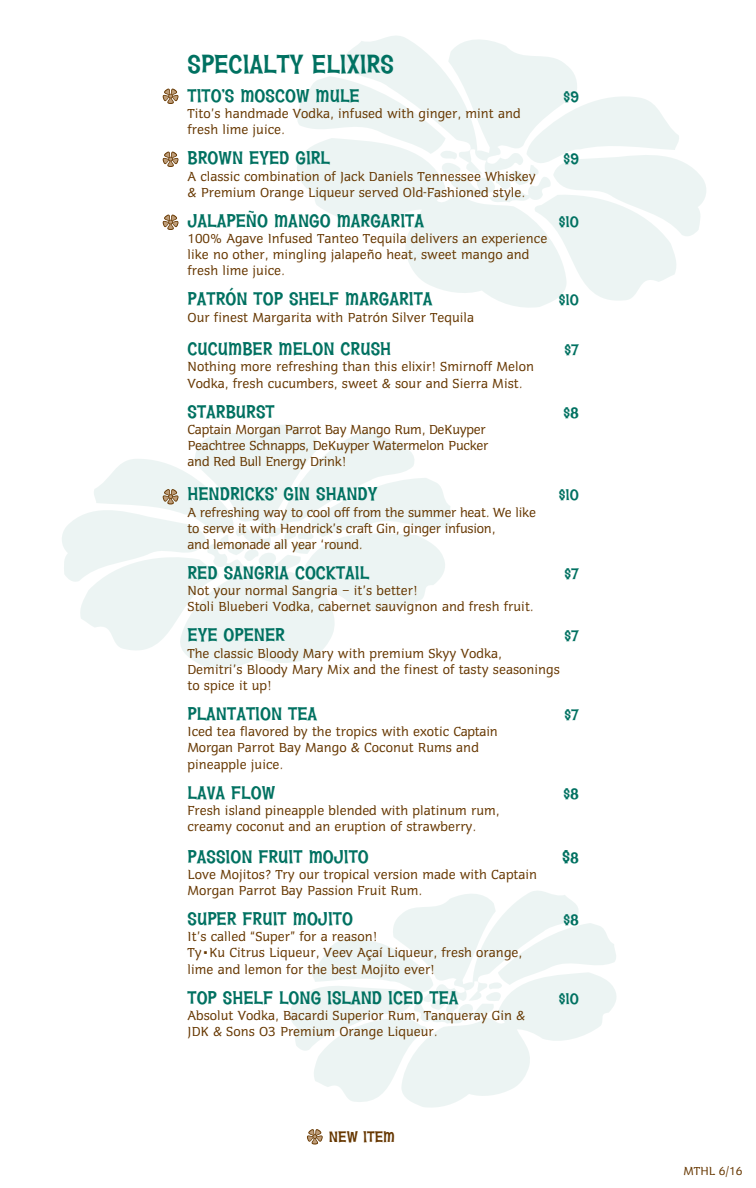
<style>
.page{position:relative;width:756px;height:1188px;background:#fff}
.page>*{position:absolute;margin:0;border:0;box-sizing:border-box;transform-origin:0 0}
.t1{font:25.5px "Hawaiian Aloha BTN Bold";color:#007161}
.t2{font:18px "Hawaiian Aloha BTN Bold";color:#007161}
.t3{font:15px "Hawaiian Aloha BTN Bold";color:#007161}
.t4{font:15px "Hawaiian Aloha BTN Bold";color:#663700}
.t5{font:13.5px/16.2px "Imperial DTCT";color:#663700}
.t6{font:13.5px/16.2px "Imperial DTCT";letter-spacing:-.02em;color:#663700}
.t7{font:12px "Imperial DTCT";color:#663700}
.s1{font-size:15px}
</style>
<div class="page">
<svg style="left:297px;top:36px;width:409px;height:272px;fill:#ecf4f3"></svg>
<svg style="left:62px;top:425px;width:389px;height:243px;fill:#ecf4f3"></svg>
<svg style="left:290px;top:891px;width:326px;height:217px;fill:#ecf4f3"></svg>
<svg style="left:307px;top:1129px;width:16px;height:15px"></svg>
<svg style="left:163px;top:489px;width:15px;height:15px"></svg>
<svg style="left:163px;top:89px;width:15px;height:15px"></svg>
<svg style="left:163px;top:152px;width:15px;height:15px"></svg>
<svg style="left:163px;top:215px;width:15px;height:15px"></svg>
<h1 class="t1" style="left:188px;top:48px;width:208px">SPECIALTY ELIXIRS</h1>
<h2 class="t2" style="left:188px;top:84px;width:174px">TITO’S MOSCOW MULE</h2>
<p class="t3" style="left:564px;top:87px;width:17px">$9</p>
<p class="t5" style="left:188px;top:106px;width:335px">Tito’s handmade Vodka, infused with ginger, mint and fresh lime juice.</p>
<h2 class="t2" style="left:188px;top:147px;width:144px">BROWN EYED GIRL</h2>
<p class="t3" style="left:564px;top:150px;width:17px">$9</p>
<p class="t5" style="left:188px;top:168px;width:350px">A classic combination of Jack Daniels Tennessee Whiskey &amp; Premium Orange Liqueur served Old-Fashioned style.</p>
<h2 class="t2" style="left:188px;top:209px;width:238px">JALAPEÑO MANGO MARGARITA</h2>
<p class="t3" style="left:559px;top:212px;width:22px">$10</p>
<p class="t5" style="left:188px;top:231px;width:361px">100% Agave Infused Tanteo Tequila delivers an experience like no other, mingling jalapeño heat, sweet mango and fresh lime juice.</p>
<h2 class="t2" style="left:188px;top:288px;width:247px">PATRÓN TOP SHELF MARGARITA</h2>
<p class="t3" style="left:559px;top:291px;width:22px">$10</p>
<p class="t5" style="left:188px;top:309px;width:288px">Our finest Margarita with Patrón Silver Tequila</p>
<h2 class="t2" style="left:188px;top:338px;width:205px">CUCUMBER MELON CRUSH</h2>
<p class="t3" style="left:564px;top:341px;width:16px">$7</p>
<p class="t5" style="left:188px;top:359px;width:348px">Nothing more refreshing than this elixir! Smirnoff Melon<br>Vodka, fresh cucumbers, sweet &amp; sour and Sierra Mist.</p>
<h2 class="t2" style="left:188px;top:400px;width:89px">STARBURST</h2>
<p class="t3" style="left:563px;top:403px;width:17px">$8</p>
<p class="t6" style="left:188px;top:421px;width:302px">Captain Morgan Parrot Bay Mango Rum, DeKuyper<br>Peachtree Schnapps, DeKuyper Watermelon Pucker and Red Bull Energy Drink!</p>
<h2 class="t2" style="left:188px;top:483px;width:192px">HENDRICKS’ GIN SHANDY</h2>
<p class="t3" style="left:559px;top:486px;width:22px">$10</p>
<p class="t6" style="left:188px;top:504px;width:350px">A refreshing way to cool off from the summer heat. We like to serve it with Hendrick’s craft Gin, ginger infusion,<br>and lemonade all year ‘round.</p>
<h2 class="t2" style="left:188px;top:561px;width:183px">RED SANGRIA COCKTAIL</h2>
<p class="t3" style="left:564px;top:564px;width:16px">$7</p>
<p class="t5" style="left:188px;top:583px;width:348px">Not your normal Sangria – it’s better!<br>Stoli Blueberi Vodka, cabernet sauvignon and fresh fruit.</p>
<h2 class="t2" style="left:188px;top:624px;width:99px">EYE OPENER</h2>
<p class="t3" style="left:564px;top:627px;width:16px">$7</p>
<p class="t5" style="left:188px;top:645px;width:374px">The classic Bloody Mary with premium Skyy Vodka,<br>Demitri’s Bloody Mary Mix and the finest of tasty seasonings to spice it up!</p>
<h2 class="t2" style="left:188px;top:702px;width:131px">PLANTATION TEA</h2>
<p class="t3" style="left:564px;top:705px;width:16px">$7</p>
<p class="t5" style="left:188px;top:724px;width:312px">Iced tea flavored by the tropics with exotic Captain<br>Morgan Parrot Bay Mango &amp; Coconut Rums and pineapple juice.</p>
<h2 class="t2" style="left:188px;top:781px;width:89px">LAVA FLOW</h2>
<p class="t3" style="left:563px;top:784px;width:17px">$8</p>
<p class="t5" style="left:188px;top:802px;width:314px">Fresh island pineapple blended with platinum rum, creamy coconut and an eruption of strawberry.</p>
<h2 class="t2" style="left:188px;top:845px;width:183px">PASSION FRUIT MOJITO</h2>
<h2 class="t2" style="left:562px;top:845px;width:18px">$<span class="s1">8</span></h2>
<p class="t5" style="left:188px;top:866px;width:351px">Love Mojitos? Try our tropical version made with Captain<br>Morgan Parrot Bay Passion Fruit Rum.</p>
<h2 class="t2" style="left:188px;top:907px;width:167px">SUPER FRUIT MOJITO</h2>
<p class="t3" style="left:563px;top:910px;width:17px">$8</p>
<p class="t5" style="left:188px;top:929px;width:336px">It’s called “Super” for a reason!<br>Ty•Ku Citrus Liqueur, Veev Açaí Liqueur, fresh orange, lime and lemon for the best Mojito ever!</p>
<h2 class="t2" style="left:188px;top:986px;width:273px">TOP SHELF LONG ISLAND ICED TEA</h2>
<p class="t3" style="left:559px;top:989px;width:22px">$10</p>
<p class="t5" style="left:188px;top:1007px;width:339px">Absolut Vodka, Bacardi Superior Rum, Tanqueray Gin &amp;<br>JDK &amp; Sons O3 Premium Orange Liqueur.</p>
<p class="t4" style="left:329px;top:1128px;width:68px">NEW ITEM</p>
<p class="t7" style="left:684px;top:1164px;width:60px">MTHL 6/16</p>
</div>
